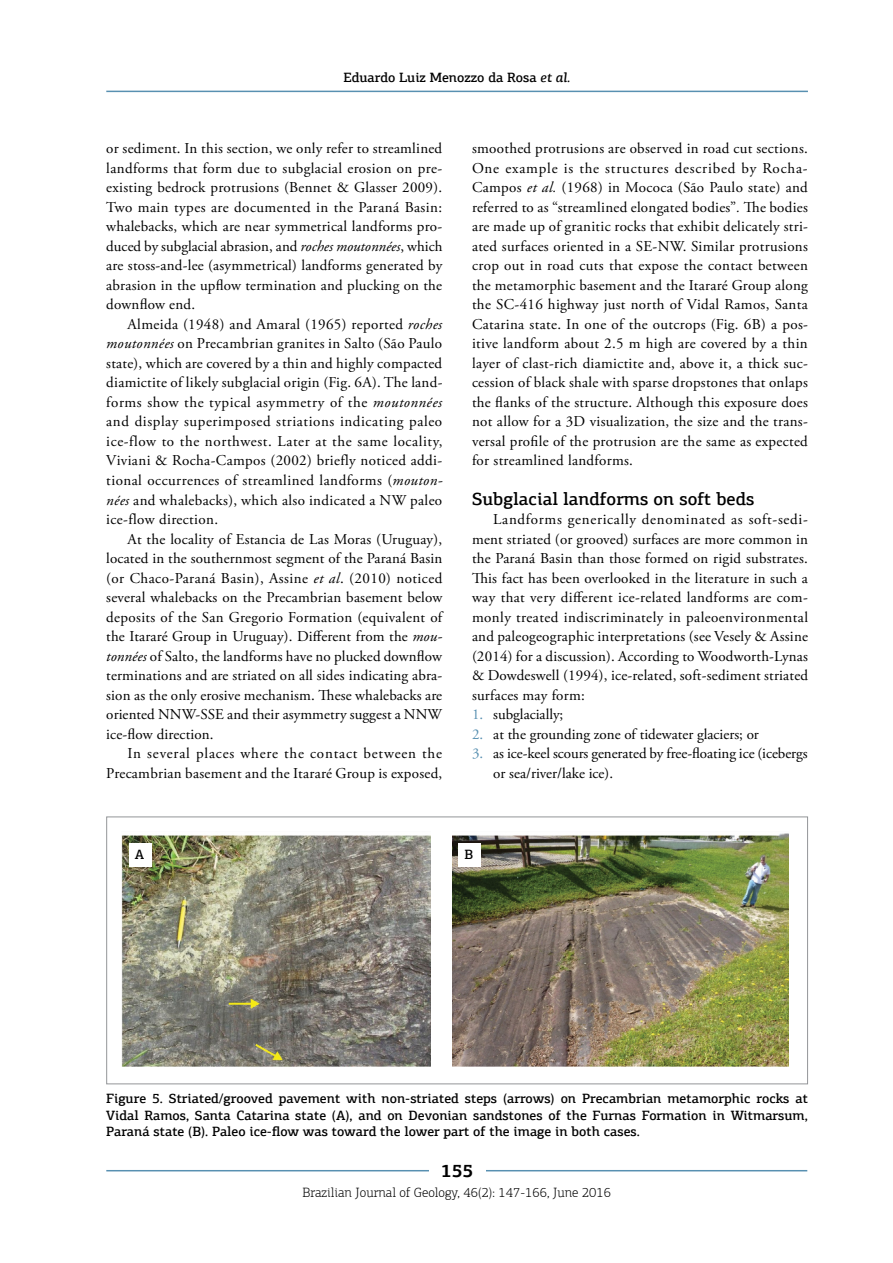
<style>
.page{position:relative;width:893px;height:1263px;background:#fff}
.page>*{position:absolute;margin:0;border:0;box-sizing:border-box;transform-origin:0 0}
.t1{font:500 18px "PF Agora Slab Pro";color:#000}
.t2{font:700 18px "PF Agora Slab Pro";color:#000}
.t3{font:15px/19.5px "Adobe Garamond Pro";letter-spacing:.015em;color:#000;text-align:justify}
.t4{font:15px/19.5px "Adobe Garamond Pro";letter-spacing:-.005em;color:#000}
.t5{font:500 13.5px/16.2px "PF Agora Slab Pro";color:#000;text-align:justify}
.t6{font:300 13.5px "PF Agora Slab Pro";color:#000}
.s1{font-style:italic}
.s2{color:#5890b1}
</style>
<div class="page">
<img style="left:121px;top:833px;width:668px;height:234px">
<div style="left:432px;top:816px;width:20px;height:263px;background:#fff"></div>
<div style="left:129px;top:843px;width:23px;height:23px;background:#fff"></div>
<div style="left:458px;top:843px;width:23px;height:23px;background:#fff"></div>
<div style="left:106px;top:816px;width:702px;height:268px;border:1px solid #939598"></div>
<hr style="left:106px;top:1170px;width:701px;height:1px;background:#5890b1">
<div style="left:429px;top:1163px;width:56px;height:15px;background:#fff"></div>
<hr style="left:106px;top:91px;width:702px;height:1px;background:#5890b1">
<p class="t5" style="left:344px;top:69px;width:229px">Eduardo Luiz Menozzo da Rosa <span class="s1">et al.</span></p>
<p class="t3" style="left:106px;top:139px;width:338px">or sediment. In this section, we only refer to streamlined landforms that form due to subglacial erosion on pre&shy;existing bedrock protrusions (Bennet &amp; Glasser 2009).<br>Two main types are documented in the Paraná Basin: whalebacks, which are near symmetrical landforms pro&shy;duced by subglacial abrasion, and <span class="s1">roches moutonnées</span>, which are stoss-and-lee (asymmetrical) landforms generated by abrasion in the upflow termination and plucking on the downflow end.</p>
<p class="t3" style="left:106px;top:315px;width:338px;text-indent:21px">Almeida (1948) and Amaral (1965) reported <span class="s1">roches moutonnées</span> on Precambrian granites in Salto (São Paulo state), which are covered by a thin and highly compacted diamictite of likely subglacial origin (Fig. 6A). The land&shy;forms show the typical asymmetry of the <span class="s1">moutonnées </span>and display superimposed striations indicating paleo ice-flow to the northwest. Later at the same locality, Viviani &amp; Rocha-Campos (2002) briefly noticed addi&shy;tional occurrences of streamlined landforms (<span class="s1">mouton&shy;nées</span> and whalebacks), which also indicated a NW paleo ice-flow direction.</p>
<p class="t3" style="left:106px;top:529px;width:338px;text-indent:21px">At the locality of Estancia de Las Moras (Uruguay), located in the southernmost segment of the Paraná Basin (or Chaco-Paraná Basin), Assine <span class="s1">et al</span>. (2010) noticed several whalebacks on the Precambrian basement below deposits of the San Gregorio Formation (equivalent of the Itararé Group in Uruguay). Different from the <span class="s1">mou&shy;tonnées</span> of Salto, the landforms have no plucked downflow terminations and are striated on all sides indicating abra&shy;sion as the only erosive mechanism. These whalebacks are oriented NNW-SSE and their asymmetry suggest a NNW ice-flow direction.</p>
<p class="t3" style="left:106px;top:744px;width:338px;text-align:right">In several places where the contact between the<br>Precambrian basement and the Itararé Group is exposed,</p>
<p class="t3" style="left:472px;top:139px;width:337px">smoothed protrusions are observed in road cut sections.<br>One example is the structures described by Rocha-Campos <span class="s1">et al.</span> (1968) in Mococa (São Paulo state) and referred to as “streamlined elongated bodies”<span class="s1">.</span> The bodies are made up of granitic rocks that exhibit delicately stri&shy;ated surfaces oriented in a SE-NW. Similar protrusions crop out in road cuts that expose the contact between the metamorphic basement and the Itararé Group along the SC-416 highway just north of Vidal Ramos, Santa Catarina state. In one of the outcrops (Fig. 6B) a pos&shy;itive landform about 2.5 m high are covered by a thin layer of clast-rich diamictite and, above it, a thick suc&shy;cession of black shale with sparse dropstones that onlaps the flanks of the structure. Although this exposure does not allow for a 3D visualization, the size and the trans&shy;versal profile of the protrusion are the same as expected for streamlined landforms.</p>
<p class="t1" style="left:472px;top:487px;width:284px">Subglacial landforms on soft beds</p>
<p class="t3" style="left:472px;top:510px;width:338px;text-indent:21px">Landforms generically denominated as soft-sedi&shy;ment striated (or grooved) surfaces are more common in the Paraná Basin than those formed on rigid substrates.<br>This fact has been overlooked in the literature in such a way that very different ice-related landforms are com&shy;monly treated indiscriminately in paleoenvironmental and paleogeographic interpretations (see Vesely &amp; Assine (2014) for a discussion). According to Woodworth-Lynas &amp; Dowdeswell (1994), ice-related, soft-sediment striated surfaces may form:</p>
<p class="t3" style="left:472px;top:705px;width:93px"><span class="s2">1.</span> subglacially;</p>
<p class="t3" style="left:472px;top:724px;width:288px"><span class="s2">2.</span> at the grounding zone of tidewater glaciers; or</p>
<p class="t4" style="left:493px;top:744px;width:316px;text-indent:-21px"><span class="s2">3.</span> as ice-keel scours generated by free-floating ice (icebergs or sea/river/lake ice).</p>
<p class="t5" style="left:135px;top:846px;width:11px">A</p>
<p class="t5" style="left:464px;top:846px;width:10px">B</p>
<p class="t5" style="left:106px;top:1090px;width:703px">Figure 5. Striated/grooved pavement with non-striated steps (arrows) on Precambrian metamorphic rocks at Vidal Ramos, Santa Catarina state (A), and on Devonian sandstones of the Furnas Formation in Witmarsum, Paraná state (B). Paleo ice-flow was toward the lower part of the image in both cases.</p>
<p class="t2" style="left:441px;top:1160px;width:34px">155</p>
<p class="t6" style="left:302px;top:1184px;width:310px">Brazilian Journal of Geology, 46(2): 147-166, June 2016</p>
</div>
